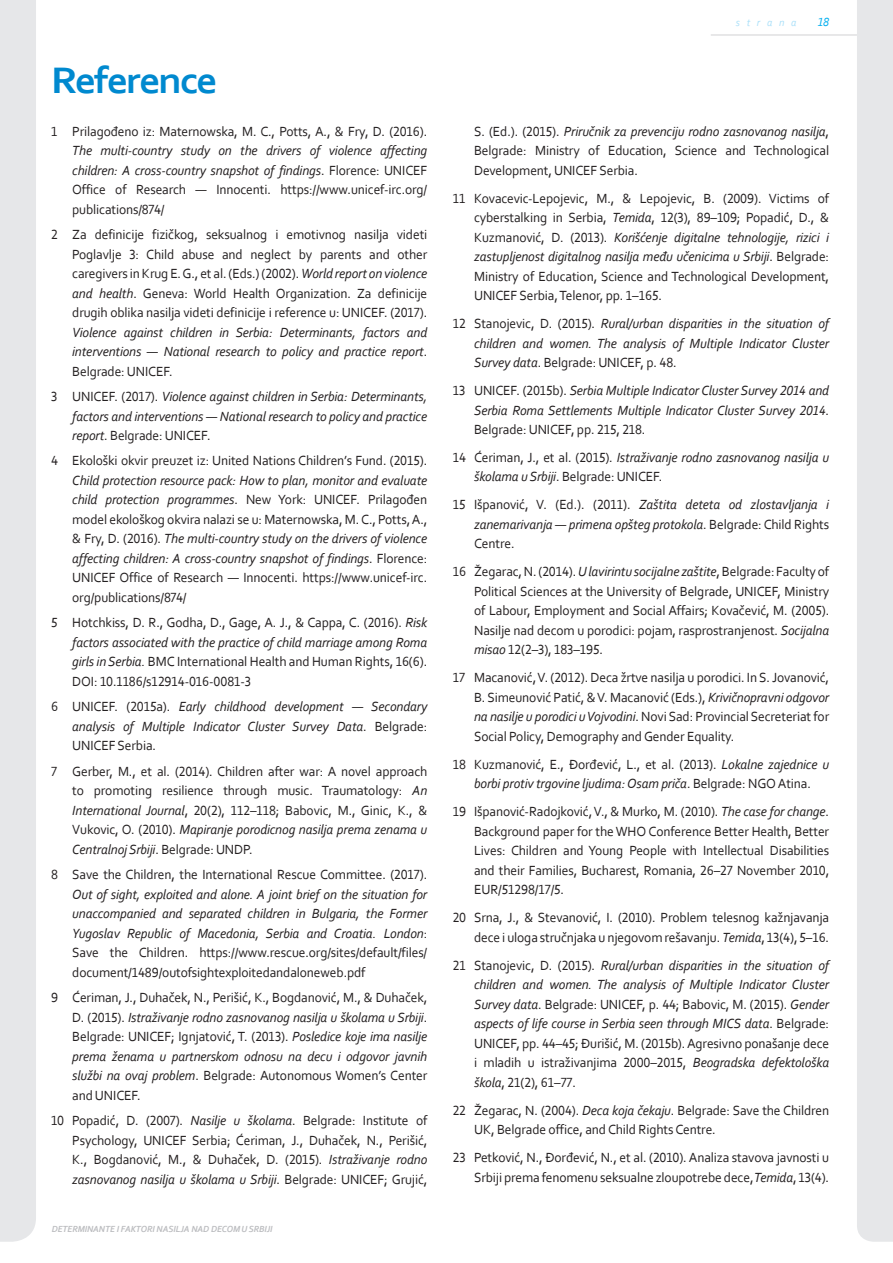
<style>
.page{position:relative;width:893px;height:1263px;background:#fff}
.page>*{position:absolute;margin:0;border:0;box-sizing:border-box;transform-origin:0 0}
._1{font:700 38.55px "Corbel";letter-spacing:-.05em;color:#0089cf;scale:1.09 1}
.t1{font:13.95px/19.5px "Corbel";letter-spacing:-.01em;color:#231f20;text-align:justify}
.t2{font:italic 13.95px/19.5px "Corbel";letter-spacing:-.01em;color:#231f20;text-align:justify}
.t3{font:italic 12.3px "Corbel";color:#00aeef}
.t4{font:italic 10.8px "Corbel";letter-spacing:.64em;color:#aae0f9}
.t5{font:italic 700 9.3px "Corbel";letter-spacing:-.01em;color:#bcbdc0}
.s1{font-style:italic}
.s2{font-style:normal}
</style>
<div class="page">
<div style="left:0;top:0;width:36px;height:1242px;background:#e6e7e9"></div>
<div style="left:857px;top:0;width:36px;height:1242px;background:#e6e7e9"></div>
<hr style="left:711px;top:35px;width:146px;height:1px;background:#d1d2d4">
<p class="_1" style="left:51px;top:56px;width:154px">Reference</p>
<p class="t1" style="left:72px;top:121px;width:357px;text-indent:-21px">1 Prilagođeno iz: Maternowska, M. C., Potts, A., &amp; Fry, D. (2016).<br><span class="s1">The multi-country study on the drivers of violence affecting children: A cross-country snapshot of findings</span>. Florence: UNICEF Office of Research — Innocenti. https://www.unicef-irc.org/ publications/874/</p>
<p class="t1" style="left:72px;top:224px;width:357px;text-indent:-21px">2 Za definicije fizičkog, seksualnog i emotivnog nasilja videti Poglavlje 3: Child abuse and neglect by parents and other caregivers in Krug E. G., et al. (Eds.) (2002). <span class="s1">World report on violence and health</span>. Geneva: World Health Organization. Za definicije drugih oblika nasilja videti definicije i reference u: UNICEF. (2017).<br><span class="s1">Violence against children in Serbia: Determinants, factors and interventions — National research to policy and practice report</span>.<br>Belgrade: UNICEF.</p>
<p class="t2" style="left:72px;top:386px;width:357px;text-indent:-21px"><span class="s2">3 UNICEF. (2017).</span> Violence against children in Serbia: Determinants, factors and interventions — National research to policy and practice report<span class="s2">. Belgrade: UNICEF.</span></p>
<p class="t1" style="left:72px;top:451px;width:357px;text-indent:-21px">4 Ekološki okvir preuzet iz: United Nations Children’s Fund. (2015).<br><span class="s1">Child protection resource pack: How to plan, monitor and evaluate child protection programmes</span>. New York: UNICEF. Prilagođen model ekološkog okvira nalazi se u: Maternowska, M. C., Potts, A., &amp; Fry, D. (2016). <span class="s1">The multi-country study on the drivers of violence affecting children: A cross-country snapshot of findings</span>. Florence:<br>UNICEF Office of Research — Innocenti. https://www.unicef-irc. org/publications/874/</p>
<p class="t1" style="left:72px;top:613px;width:357px;text-indent:-21px">5 Hotchkiss, D. R., Godha, D., Gage, A. J., &amp; Cappa, C. (2016). <span class="s1">Risk factors associated with the practice of child marriage among Roma girls in Serbia.</span> BMC International Health and Human Rights, 16(6).<br>DOI: 10.1186/s12914-016-0081-3</p>
<p class="t2" style="left:72px;top:697px;width:357px;text-indent:-21px"><span class="s2">6 UNICEF. (2015a).</span> Early childhood development — Secondary analysis of Multiple Indicator Cluster Survey Data<span class="s2">. Belgrade:<br>UNICEF Serbia.</span></p>
<p class="t1" style="left:72px;top:761px;width:357px;text-indent:-21px">7 Gerber, M., et al. (2014). Children after war: A novel approach to promoting resilience through music. Traumatology: <span class="s1">An International Journal</span>, 20(2), 112–118; Babovic, M., Ginic, K., &amp; Vukovic, O. (2010). <span class="s1">Mapiranje porodicnog nasilja prema zenama u Centralnoj Srbiji</span>. Belgrade: UNDP.</p>
<p class="t1" style="left:72px;top:864px;width:357px;text-indent:-21px">8 Save the Children, the International Rescue Committee. (2017).<br><span class="s1">Out of sight, exploited and alone. A joint brief on the situation for unaccompanied and separated children in Bulgaria, the Former Yugoslav Republic of Macedonia, Serbia and Croatia. London</span>:<br>Save the Children. https://www.rescue.org/sites/default/files/ document/1489/outofsightexploitedandaloneweb.pdf</p>
<p class="t1" style="left:72px;top:987px;width:357px;text-indent:-21px">9 Ćeriman, J., Duhaček, N., Perišić, K., Bogdanović, M., &amp; Duhaček, D. (2015). <span class="s1">Istraživanje rodno zasnovanog nasilja u školama u Srbiji</span>.<br>Belgrade: UNICEF; Ignjatović, T. (2013). <span class="s1">Posledice koje ima nasilje prema ženama u partnerskom odnosu na decu i odgovor javnih službi na ovaj problem</span>. Belgrade: Autonomous Women’s Center and UNICEF.</p>
<p class="t1" style="left:72px;top:1110px;width:357px;text-indent:-21px">10 Popadić, D. (2007). <span class="s1">Nasilje u školama</span>. Belgrade: Institute of Psychology, UNICEF Serbia; Ćeriman, J., Duhaček, N., Perišić, K., Bogdanović, M., &amp; Duhaček, D. (2015). <span class="s1">Istraživanje rodno zasnovanog nasilja u školama u Srbiji</span>. Belgrade: UNICEF; Grujić,</p>
<p class="t5" style="left:52px;top:1223px;width:222px">DETERMINANTE I FAKTORI NASILJA NAD DECOM U SRBIJI</p>
<p class="t4" style="left:736px;top:16px;width:62px">strana</p>
<p class="t3" style="left:818px;top:15px;width:13px">18</p>
<p class="t1" style="left:474px;top:121px;width:357px">S. (Ed.). (2015). <span class="s1">Priručnik za prevenciju rodno zasnovanog nasilja</span>, Belgrade: Ministry of Education, Science and Technological Development, UNICEF Serbia.</p>
<p class="t1" style="left:474px;top:188px;width:357px;text-indent:-21px">11 Kovacevic-Lepojevic, M., &amp; Lepojevic, B. (2009). Victims of cyberstalking in Serbia, <span class="s1">Temida</span>, 12(3), 89–109; Popadić, D., &amp; Kuzmanović, D. (2013). <span class="s1">Korišćenje digitalne tehnologije, rizici i zastupljenost digitalnog nasilja među učenicima u Srbiji</span>. Belgrade:<br>Ministry of Education, Science and Technological Development, UNICEF Serbia, Telenor, pp. 1–165.</p>
<p class="t2" style="left:474px;top:313px;width:357px;text-indent:-21px"><span class="s2">12 Stanojevic, D. (2015).</span> Rural/urban disparities in the situation of children and women. The analysis of Multiple Indicator Cluster Survey data<span class="s2">. Belgrade: UNICEF, p. 48.</span></p>
<p class="t2" style="left:474px;top:380px;width:357px;text-indent:-21px"><span class="s2">13 UNICEF. (2015b).</span> Serbia Multiple Indicator Cluster Survey 2014 and Serbia Roma Settlements Multiple Indicator Cluster Survey 2014<span class="s2">.<br>Belgrade: UNICEF, pp. 215, 218.</span></p>
<p class="t2" style="left:474px;top:447px;width:357px;text-indent:-21px"><span class="s2">14 Ćeriman, J., et al. (2015).</span> Istraživanje rodno zasnovanog nasilja u školama u Srbiji<span class="s2">. Belgrade: UNICEF.</span></p>
<p class="t2" style="left:474px;top:495px;width:357px;text-indent:-21px"><span class="s2">15 Išpanović, V. (Ed.). (2011).</span> Zaštita deteta od zlostavljanja i zanemarivanja — primena opšteg protokola<span class="s2">. Belgrade: Child Rights Centre.</span></p>
<p class="t1" style="left:474px;top:562px;width:357px;text-indent:-21px">16 Žegarac, N. (2014). <span class="s1">U lavirintu socijalne zaštite</span>, Belgrade: Faculty of Political Sciences at the University of Belgrade, UNICEF, Ministry of Labour, Employment and Social Affairs; Kovačević, M. (2005).<br>Nasilje nad decom u porodici: pojam, rasprostranjenost. <span class="s1">Socijalna misao</span> 12(2–3), 183–195.</p>
<p class="t1" style="left:474px;top:668px;width:357px;text-indent:-21px">17 Macanović, V. (2012). Deca žrtve nasilja u porodici. In S. Jovanović, B. Simeunović Patić, &amp; V. Macanović (Eds.), <span class="s1">Krivičnopravni odgovor na nasilje u porodici u Vojvodini</span>. Novi Sad: Provincial Secreteriat for Social Policy, Demography and Gender Equality.</p>
<p class="t1" style="left:453px;top:754px;width:378px;text-align:center">18 Kuzmanović, E., Đorđević, L., et al. (2013). <span class="s1">Lokalne zajednice u borbi protiv trgovine ljudima: Osam priča</span>. Belgrade: NGO Atina.</p>
<p class="t1" style="left:474px;top:802px;width:357px;text-indent:-21px">19 Išpanović-Radojković, V., &amp; Murko, M. (2010). <span class="s1">The case for change</span>.<br>Background paper for the WHO Conference Better Health, Better Lives: Children and Young People with Intellectual Disabilities and their Families, Bucharest, Romania, 26–27 November 2010, EUR/51298/17/5.</p>
<p class="t1" style="left:453px;top:908px;width:378px;text-align:right">20 Srna, J., &amp; Stevanović, I. (2010). Problem telesnog kažnjavanja dece i uloga stručnjaka u njegovom rešavanju. <span class="s1">Temida</span>, 13(4), 5–16.</p>
<p class="t2" style="left:474px;top:955px;width:357px;text-indent:-21px"><span class="s2">21 Stanojevic, D. (2015).</span> Rural/urban disparities in the situation of children and women. The analysis of Multiple Indicator Cluster Survey data<span class="s2">. Belgrade: UNICEF, p. 44; Babovic, M. (2015).</span> Gender aspects of life course in Serbia seen through MICS data<span class="s2">. Belgrade:<br>UNICEF, pp. 44–45; Đurišić, M. (2015b). Agresivno ponašanje dece i mladih u istraživanjima 2000–2015,</span> Beogradska defektološka škola<span class="s2">, 21(2), 61–77.</span></p>
<p class="t1" style="left:474px;top:1100px;width:357px;text-indent:-21px">22 Žegarac, N. (2004). <span class="s1">Deca koja čekaju</span>. Belgrade: Save the Children<br>UK, Belgrade office, and Child Rights Centre.</p>
<p class="t1" style="left:453px;top:1148px;width:378px;text-align:right">23 Petković, N., Đorđević, N., et al. (2010). Analiza stavova javnosti u<br>Srbiji prema fenomenu seksualne zloupotrebe dece, <span class="s1">Temida</span>, 13(4).</p>
</div>
